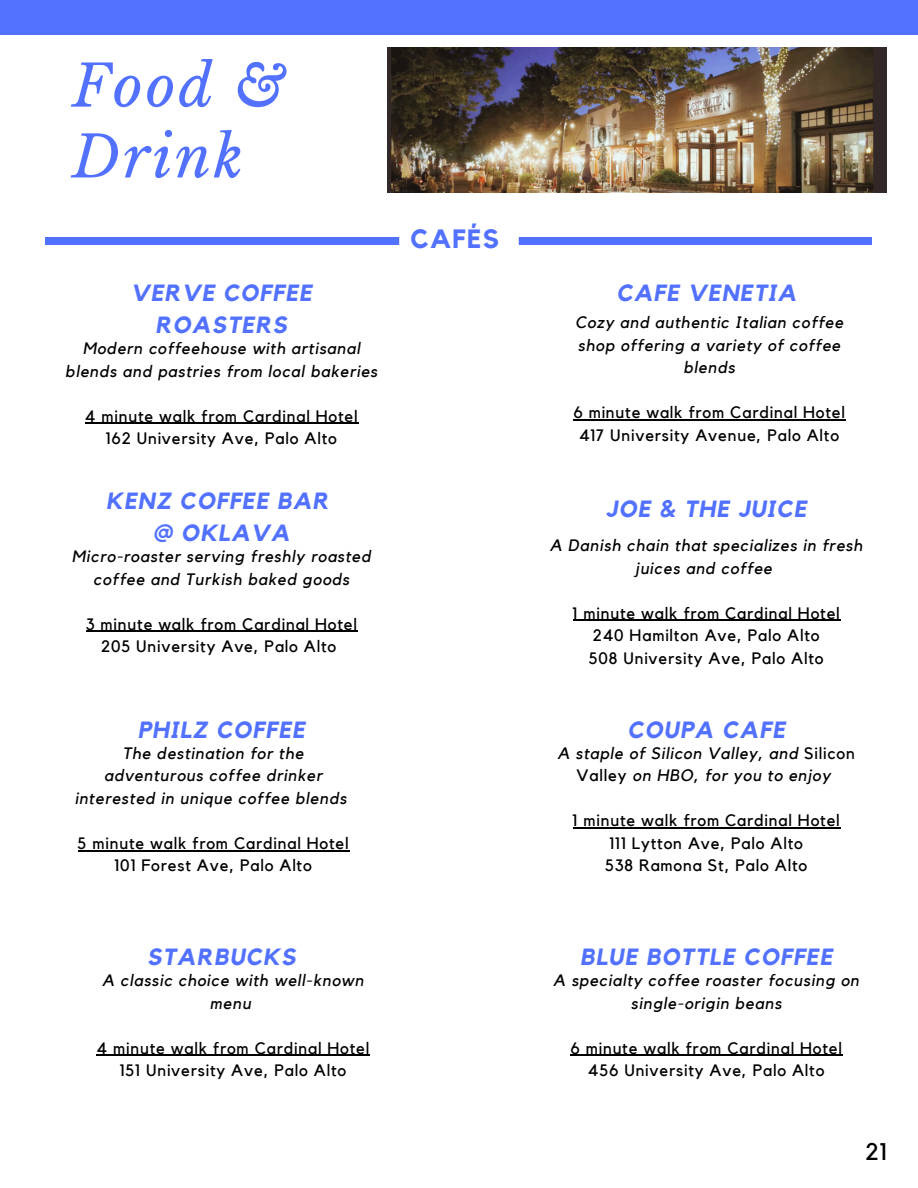
<style>
.page{position:relative;width:918px;height:1188px;background:#fff}
.page>*{position:absolute;margin:0;border:0;box-sizing:border-box;transform-origin:0 0}
.t1{font:italic 57.3px/70.8px "Libre Baskerville";letter-spacing:.05em;color:#5271ff}
.t2{font:700 26.4px "Kollektif";letter-spacing:.05em;color:#5271ff}
.t3{font:24px "Kollektif";color:#000}
.t4{font:italic 700 23.4px/32.7px "Kollektif";letter-spacing:.05em;color:#5271ff;text-align:center}
.t5{font:16.5px "Kollektif";letter-spacing:.05em;color:#000}
.t6{font:italic 16.5px/22.5px "Kollektif";letter-spacing:.05em;color:#000;text-align:center}
.s1{font-style:normal}
</style>
<div class="page">
<div style="left:0;top:0;width:918px;height:35px;background:#5271ff"></div>
<div style="left:46px;top:238px;width:826px;height:7px;background:#5271ff"></div>
<svg style="left:399px;top:237px;width:120px;height:8px"></svg>
<img style="left:388px;top:48px;width:498px;height:144px">
<hr style="left:85px;top:423px;width:274px;height:1px;background:#000">
<hr style="left:573px;top:419px;width:273px;height:1px;background:#000">
<hr style="left:97px;top:1055px;width:273px;height:1px;background:#000">
<hr style="left:86px;top:631px;width:272px;height:1px;background:#000">
<hr style="left:573px;top:620px;width:268px;height:1px;background:#000">
<hr style="left:573px;top:828px;width:268px;height:1px;background:#000">
<hr style="left:78px;top:850px;width:272px;height:1px;background:#000">
<hr style="left:570px;top:1055px;width:273px;height:1px;background:#000">
<p class="t1" style="left:72px;top:51px;width:215px">Food &amp;<br>Drink</p>
<h2 class="t4" style="left:131px;top:277px;width:183px">VERVE COFFEE<br>ROASTERS</h2>
<p class="t6" style="left:65px;top:338px;width:314px">Modern coffeehouse with artisanal blends and pastries from local bakeries</p>
<h3 class="t5" style="left:85px;top:408px;width:274px">4 minute walk from Cardinal Hotel</h3>
<p class="t5" style="left:106px;top:431px;width:233px">162 University Ave, Palo Alto</p>
<p class="t4" style="left:106px;top:485px;width:224px">KENZ COFFEE BAR @ OKLAVA</p>
<p class="t6" style="left:72px;top:546px;width:300px">Micro-roaster serving freshly roasted coffee and Turkish baked goods</p>
<h3 class="t5" style="left:86px;top:616px;width:273px">3 minute walk from Cardinal Hotel</h3>
<p class="t5" style="left:101px;top:639px;width:237px">205 University Ave, Palo Alto</p>
<p class="t4" style="left:138px;top:715px;width:168px">PHILZ COFFEE</p>
<p class="t6" style="left:75px;top:743px;width:273px">The destination for the adventurous coffee drinker interested in unique coffee blends</p>
<p class="t5" style="left:78px;top:836px;width:273px">5 minute walk from Cardinal Hotel</p>
<h3 class="t5" style="left:115px;top:858px;width:199px">101 Forest Ave, Palo Alto</h3>
<p class="t4" style="left:147px;top:942px;width:150px">STARBUCKS</p>
<p class="t6" style="left:102px;top:970px;width:263px">A classic choice with well-known menu</p>
<h3 class="t5" style="left:97px;top:1040px;width:274px">4 minute walk from Cardinal Hotel</h3>
<p class="t5" style="left:120px;top:1063px;width:228px">151 University Ave, Palo Alto</p>
<p class="t2" style="left:410px;top:227px;width:90px">CAFÉS</p>
<p class="t4" style="left:616px;top:277px;width:181px">CAFE VENETIA</p>
<p class="t6" style="left:575px;top:312px;width:270px">Cozy and authentic Italian coffee shop offering a variety of coffee blends</p>
<h3 class="t5" style="left:573px;top:405px;width:273px">6 minute walk from Cardinal Hotel</h3>
<p class="t5" style="left:579px;top:427px;width:262px">417 University Avenue, Palo Alto</p>
<p class="t4" style="left:606px;top:493px;width:202px">JOE &amp; THE JUICE</p>
<p class="t6" style="left:550px;top:535px;width:314px">A Danish chain that specializes in fresh juices and coffee</p>
<p class="t5" style="left:573px;top:605px;width:269px">1 minute walk from Cardinal Hotel</p>
<h3 class="t5" style="left:593px;top:628px;width:228px">240 Hamilton Ave, Palo Alto</h3>
<p class="t5" style="left:589px;top:650px;width:236px">508 University Ave, Palo Alto</p>
<p class="t4" style="left:627px;top:715px;width:159px">COUPA CAFE</p>
<p class="t6" style="left:558px;top:743px;width:299px">A staple of Silicon Valley, and <span class="s1">Silicon<br>Valley</span> on HBO, for you to enjoy</p>
<h3 class="t5" style="left:573px;top:813px;width:269px">1 minute walk from Cardinal Hotel</h3>
<p class="t5" style="left:609px;top:836px;width:195px">111 Lytton Ave, Palo Alto</p>
<p class="t5" style="left:605px;top:858px;width:204px">538 Ramona St, Palo Alto</p>
<p class="t4" style="left:580px;top:942px;width:254px">BLUE BOTTLE COFFEE</p>
<p class="t6" style="left:553px;top:970px;width:307px">A specialty coffee roaster focusing on single-origin beans</p>
<h3 class="t5" style="left:570px;top:1040px;width:273px">6 minute walk from Cardinal Hotel</h3>
<p class="t5" style="left:588px;top:1063px;width:238px">456 University Ave, Palo Alto</p>
<p class="t3" style="left:866px;top:1140px;width:23px">21</p>
</div>
